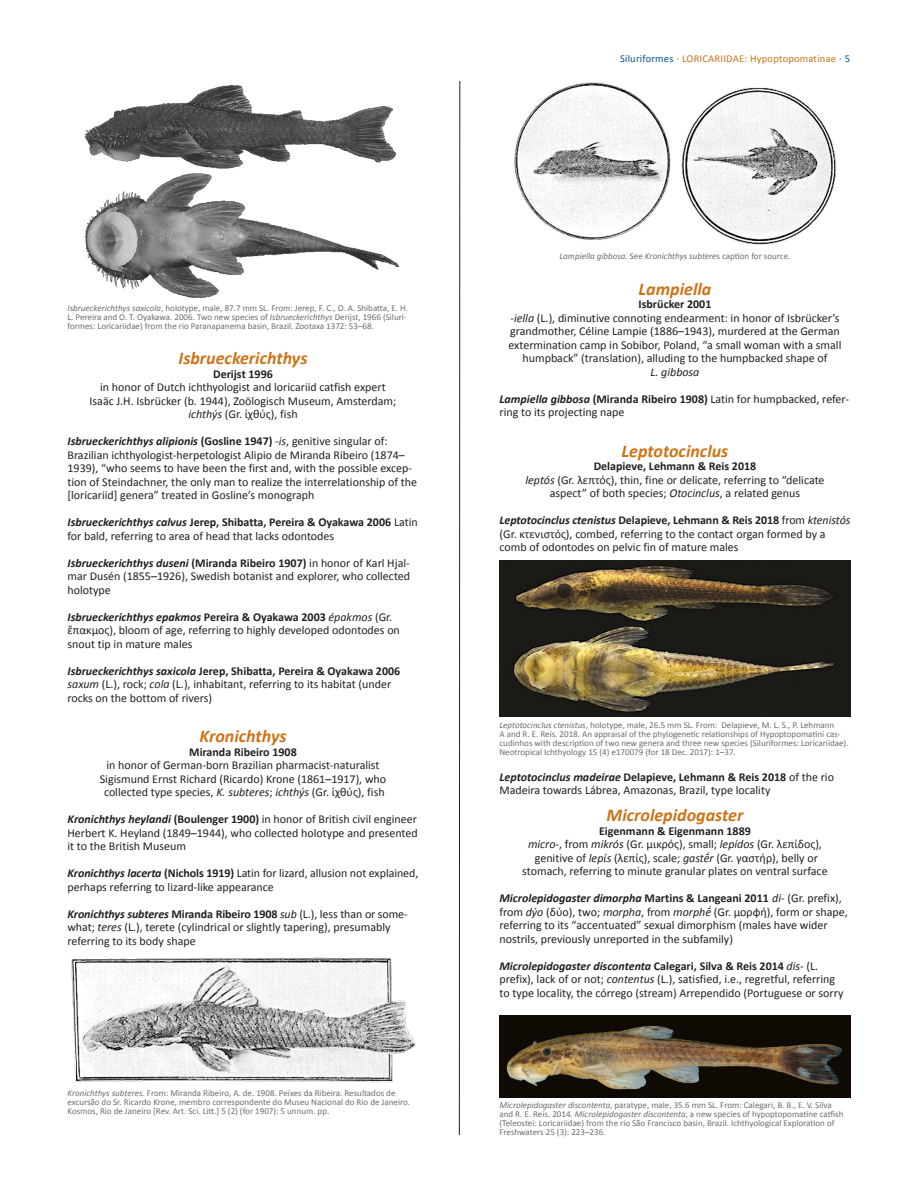
<style>
.page{position:relative;width:918px;height:1188px;background:#fff}
.page>*{position:absolute;margin:0;border:0;box-sizing:border-box;transform-origin:0 0}
.t1{font:italic 700 18px "Calibri";color:#cd7317}
.t2{font:12px/13.5px "Calibri";color:#231f20}
.t3{font:700 12px "Calibri";color:#231f20}
.t4{font:italic 12px "Calibri";color:#231f20}
.t5{font:10.5px "Calibri";letter-spacing:.02em;color:#cd7317}
.t6{font:9px/9px "Calibri";color:#6c6d70}
.t7{font:italic 9px "Calibri";color:#6c6d70}
.s1{font-style:italic}
.s2{font-weight:700;font-style:italic}
.s3{font-weight:700}
.s4{color:#00558f}
.s5{font-style:normal}
</style>
<div class="page">
<hr style="left:459px;top:81px;width:1px;height:1054px;background:#231f20">
<img style="left:84px;top:84px;width:316px;height:215px">
<img style="left:71px;top:957px;width:345px;height:126px">
<img style="left:514px;top:82px;width:323px;height:163px">
<img style="left:500px;top:560px;width:350px;height:156px">
<img style="left:500px;top:1015px;width:350px;height:83px">
<p class="t6" style="left:68px;top:303px;width:342px"><span class="s1">Isbrueckerichthys saxicola</span>, holotype, male, 87.7 mm SL. From: Jerep, F. C., O. A. Shibatta, E. H.<br>L. Pereira and O. T. Oyakawa. 2006. Two new species of <span class="s1">Isbrueckerichthys</span> Derijst, 1966 (Siluri&shy;formes: Loricariidae) from the rio Paranapanema basin, Brazil. Zootaxa 1372: 53–68.</p>
<h1 class="t1" style="left:179px;top:345px;width:130px">Isbrueckerichthys</h1>
<p class="t3" style="left:213px;top:365px;width:61px">Derijst 1996</p>
<p class="t2" style="left:90px;top:380px;width:308px;text-align:center">in honor of Dutch ichthyologist and loricariid catfish expert<br>Isaäc J.H. Isbrücker (b. 1944), Zoölogisch Museum, Amsterdam; <span class="s1">ichthýs</span> (Gr. ἰχθύς), fish</p>
<p class="t2" style="left:68px;top:434px;width:351px"><span class="s2">Isbrueckerichthys alipionis</span> <span class="s3">(Gosline 1947)</span> -<span class="s1">is</span>, genitive singular of:<br>Brazilian ichthyologist-herpetologist Alipio de Miranda Ribeiro (1874– 1939), “who seems to have been the first and, with the possible excep&shy;tion of Steindachner, the only man to realize the interrelationship of the [loricariid] genera” treated in Gosline’s monograph</p>
<p class="t2" style="left:68px;top:515px;width:352px"><span class="s2">Isbrueckerichthys calvus</span> <span class="s3">Jerep, Shibatta, Pereira &amp; Oyakawa 2006</span> Latin for bald, referring to area of head that lacks odontodes</p>
<p class="t2" style="left:68px;top:556px;width:344px;text-align:justify"><span class="s2">Isbrueckerichthys duseni</span> <span class="s3">(Miranda Ribeiro 1907)</span> in honor of Karl Hjal&shy;mar Dusén (1855–1926), Swedish botanist and explorer, who collected holotype</p>
<p class="t2" style="left:68px;top:610px;width:334px"><span class="s2">Isbrueckerichthys epakmos</span> <span class="s3">Pereira &amp; Oyakawa 2003</span> <span class="s1">épakmos</span> (Gr. ἔπακμος), bloom of age, referring to highly developed odontodes on snout tip in mature males</p>
<p class="t2" style="left:68px;top:664px;width:334px"><span class="s2">Isbrueckerichthys saxicola</span> <span class="s3">Jerep, Shibatta, Pereira &amp; Oyakawa 2006 </span><span class="s1">saxum</span> (L.), rock; <span class="s1">cola</span> (L.), inhabitant, referring to its habitat (under rocks on the bottom of rivers)</p>
<h1 class="t1" style="left:199px;top:723px;width:89px">Kronichthys</h1>
<p class="t3" style="left:189px;top:743px;width:109px">Miranda Ribeiro 1908</p>
<p class="t2" style="left:100px;top:758px;width:288px;text-align:center">in honor of German-born Brazilian pharmacist-naturalist<br>Sigismund Ernst Richard (Ricardo) Krone (1861–1917), who collected type species, <span class="s1">K. subteres</span>; <span class="s1">ichthýs</span> (Gr. ἰχθύς), fish</p>
<p class="t2" style="left:68px;top:812px;width:352px;text-align:justify"><span class="s2">Kronichthys heylandi</span> <span class="s3">(Boulenger 1900)</span> in honor of British civil engineer Herbert K. Heyland (1849–1944), who collected holotype and presented it to the British Museum</p>
<p class="t2" style="left:68px;top:866px;width:352px"><span class="s2">Kronichthys lacerta</span> <span class="s3">(Nichols 1919)</span> Latin for lizard, allusion not explained, perhaps referring to lizard-like appearance</p>
<p class="t2" style="left:68px;top:907px;width:342px"><span class="s2">Kronichthys subteres</span> <span class="s3">Miranda Ribeiro 1908</span> <span class="s1">sub</span> (L.), less than or some&shy;what; <span class="s1">teres</span> (L.), terete (cylindrical or slightly tapering), presumably referring to its body shape</p>
<p class="t6" style="left:68px;top:1089px;width:344px"><span class="s1">Kronichthys subteres</span>. From: Miranda Ribeiro, A. de. 1908. Peixes da Ribeira. Resultados de excursão do Sr. Ricardo Krone, membro correspondente do Museu Nacional do Rio de Janeiro.<br>Kosmos, Rio de Janeiro [Rev. Art. Sci. Litt.] 5 (2) (for 1907): 5 unnum. pp.</p>
<p class="t5" style="left:620px;top:51px;width:232px"><span class="s4">Siluriformes</span> · LORICARIIDAE: Hypoptopomatinae <span class="s4">· 5</span></p>
<p class="t7" style="left:560px;top:249px;width:232px">Lampiella gibbosa. <span class="s5">See</span> Kronichthys subtere<span class="s5">s caption for source.</span></p>
<p class="t1" style="left:639px;top:276px;width:74px">Lampiella</p>
<p class="t3" style="left:639px;top:296px;width:74px">Isbrücker 2001</p>
<p class="t2" style="left:508px;top:311px;width:334px;text-align:center">-<span class="s1">iella</span> (L.), diminutive connoting endearment: in honor of Isbrücker’s grandmother, Céline Lampie (1886–1943), murdered at the German extermination camp in Sobibor, Poland, “a small woman with a small humpback” (translation), alluding to the humpbacked shape of</p>
<p class="t4" style="left:650px;top:363px;width:51px">L. gibbosa</p>
<p class="t2" style="left:500px;top:392px;width:351px"><span class="s2">Lampiella gibbosa</span> <span class="s3">(Miranda Ribeiro 1908)</span> Latin for humpbacked, refer&shy;ring to its projecting nape</p>
<p class="t1" style="left:622px;top:438px;width:108px">Leptotocinclus</p>
<p class="t3" style="left:594px;top:458px;width:164px">Delapieve, Lehmann &amp; Reis 2018</p>
<p class="t2" style="left:525px;top:473px;width:301px"><span class="s1">leptós</span> (Gr. λεπτός), thin, fine or delicate, referring to “delicate</p>
<p class="t2" style="left:550px;top:486px;width:252px">aspect” of both species; <span class="s1">Otocinclus</span>, a related genus</p>
<p class="t2" style="left:500px;top:513px;width:352px"><span class="s2">Leptotocinclus ctenistus</span> <span class="s3">Delapieve, Lehmann &amp; Reis 2018</span> from <span class="s1">ktenistós </span>(Gr. κτενιστός), combed, referring to the contact organ formed by a comb of odontodes on pelvic fin of mature males</p>
<p class="t6" style="left:500px;top:720px;width:351px"><span class="s1">Leptotocinclus ctenistus</span>, holotype, male, 26.5 mm SL. From: Delapieve, M. L. S., P. Lehmann<br>A and R. E. Reis. 2018. An appraisal of the phylogenetic relationships of Hypoptopomatini cas&shy;cudinhos with description of two new genera and three new species (Siluriformes: Loricariidae).<br>Neotropical Ichthyology 15 (4) e170079 (for 18 Dec. 2017): 1–37.</p>
<p class="t2" style="left:500px;top:770px;width:336px"><span class="s2">Leptotocinclus madeirae</span> <span class="s3">Delapieve, Lehmann &amp; Reis 2018</span> of the rio<br>Madeira towards Lábrea, Amazonas, Brazil, type locality</p>
<p class="t1" style="left:607px;top:803px;width:138px">Microlepidogaster</p>
<p class="t3" style="left:599px;top:822px;width:153px">Eigenmann &amp; Eigenmann 1889</p>
<p class="t2" style="left:528px;top:837px;width:295px"><span class="s1">micro</span>-, from <span class="s1">mikrós</span> (Gr. μικρός), small; <span class="s1">lepídos</span> (Gr. λεπίδος),</p>
<p class="t2" style="left:535px;top:851px;width:285px">genitive of <span class="s1">lepίs</span> (λεπίς), scale; <span class="s1">gastḗr</span> (Gr. γαστήρ), belly or</p>
<p class="t2" style="left:522px;top:864px;width:307px">stomach, referring to minute granular plates on ventral surface</p>
<p class="t2" style="left:500px;top:891px;width:350px"><span class="s2">Microlepidogaster dimorpha</span> <span class="s3">Martins &amp; Langeani 2011</span> <span class="s1">di</span>- (Gr. prefix), from <span class="s1">dýo</span> (δύο), two; <span class="s1">morpha</span>, from <span class="s1">morphḗ</span> (Gr. μορφή), form or shape, referring to its “accentuated” sexual dimorphism (males have wider nostrils, previously unreported in the subfamily)</p>
<p class="t2" style="left:500px;top:959px;width:345px"><span class="s2">Microlepidogaster discontenta</span> <span class="s3">Calegari, Silva &amp; Reis 2014</span> <span class="s1">dis</span>- (L. prefix), lack of or not; <span class="s1">contentus</span> (L.), satisfied, i.e., regretful, referring to type locality, the córrego (stream) Arrependido (Portuguese or sorry</p>
<p class="t6" style="left:500px;top:1100px;width:345px"><span class="s1">Microlepidogaster discontenta</span>, paratype, male, 35.6 mm SL. From: Calegari, B. B., E. V. Silva and R. E. Reis. 2014. <span class="s1">Microlepidogaster discontenta</span>, a new species of hypoptopomatine catfish (Teleostei: Loricariidae) from the rio São Francisco basin, Brazil. Ichthyological Exploration of Freshwaters 25 (3): 223–236.</p>
</div>
